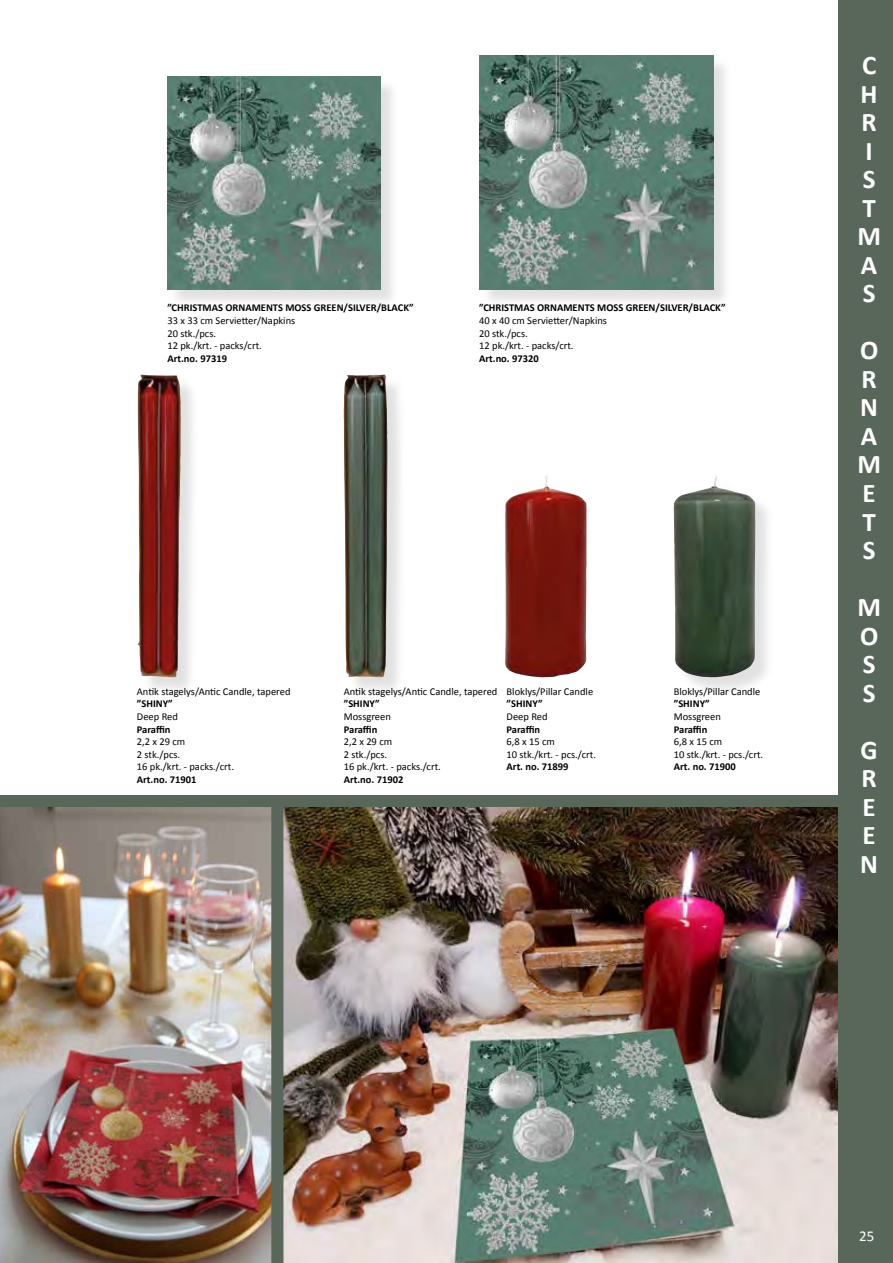
<style>
.page{position:relative;width:893px;height:1263px;background:#fff}
.page>*{position:absolute;margin:0;border:0;box-sizing:border-box;transform-origin:0 0}
.t1{font:700 27px/28.5px "Calibri";color:#fff}
.t2{font:15px "Calibri";color:#fff}
.t3{font:10.5px/12.6px "Calibri";color:#000}
.t4{font:700 10.5px "Calibri";color:#000}
</style>
<div class="page">
<img style="left:0;top:807px;width:271px;height:456px">
<img style="left:283px;top:807px;width:555px;height:456px">
<div style="left:140px;top:377px;width:59px;height:318px;background:#d8d8d8;opacity:.75"></div>
<img style="left:137px;top:374px;width:44px;height:303px">
<div style="left:346px;top:377px;width:60px;height:318px;background:#d8d8d8;opacity:.75"></div>
<img style="left:344px;top:374px;width:43px;height:303px">
<img style="left:505px;top:475px;width:82px;height:202px">
<div style="left:676px;top:479px;width:98px;height:217px;background:#d8d8d8;opacity:.75"></div>
<img style="left:674px;top:476px;width:81px;height:201px">
<div style="left:838px;top:0;width:55px;height:1263px;background:#59675a"></div>
<div style="left:170px;top:79px;width:229px;height:229px;background:#d8d8d8;opacity:.75"></div>
<img style="left:167px;top:77px;width:213px;height:212px">
<div style="left:481px;top:58px;width:250px;height:250px;background:#d8d8d8;opacity:.75"></div>
<img style="left:479px;top:55px;width:234px;height:234px">
<div style="left:0;top:795px;width:844px;height:12px;background:#59675a"></div>
<svg style="left:271px;top:807px;width:12px;height:456px;background:#5b685b"></svg>
<p class="t4" style="left:167px;top:300px;width:248px">”CHRISTMAS ORNAMENTS MOSS GREEN/SILVER/BLACK”</p>
<p class="t3" style="left:167px;top:314px;width:129px">33 x 33 cm Servietter/Napkins<br>20 stk./pcs.<br>12 pk./krt. - packs/crt.</p>
<p class="t4" style="left:167px;top:351px;width:61px">Art.no. 97319</p>
<p class="t4" style="left:479px;top:300px;width:248px">”CHRISTMAS ORNAMENTS MOSS GREEN/SILVER/BLACK”</p>
<p class="t3" style="left:479px;top:314px;width:129px">40 x 40 cm Servietter/Napkins<br>20 stk./pcs.<br>12 pk./krt. - packs/crt.</p>
<p class="t4" style="left:479px;top:351px;width:61px">Art.no. 97320</p>
<p class="t3" style="left:137px;top:685px;width:155px">Antik stagelys/Antic Candle, tapered</p>
<p class="t4" style="left:137px;top:696px;width:37px">”SHINY”</p>
<p class="t3" style="left:137px;top:710px;width:43px">Deep Red</p>
<p class="t4" style="left:137px;top:722px;width:35px">Paraffin</p>
<p class="t3" style="left:137px;top:735px;width:99px">2,2 x 29 cm<br>2 stk./pcs.<br>16 pk./krt. - packs./crt.</p>
<p class="t4" style="left:137px;top:772px;width:61px">Art.no. 71901</p>
<p class="t3" style="left:344px;top:685px;width:155px">Antik stagelys/Antic Candle, tapered</p>
<p class="t4" style="left:344px;top:696px;width:37px">”SHINY”</p>
<p class="t3" style="left:344px;top:710px;width:49px">Mossgreen</p>
<p class="t4" style="left:344px;top:722px;width:35px">Paraffin</p>
<p class="t3" style="left:344px;top:735px;width:99px">2,2 x 29 cm<br>2 stk./pcs.<br>16 pk./krt. - packs./crt.</p>
<p class="t4" style="left:344px;top:772px;width:61px">Art.no. 71902</p>
<p class="t3" style="left:507px;top:685px;width:88px">Bloklys/Pillar Candle</p>
<p class="t4" style="left:507px;top:696px;width:37px">”SHINY”</p>
<p class="t3" style="left:507px;top:710px;width:43px">Deep Red</p>
<p class="t4" style="left:507px;top:722px;width:35px">Paraffin</p>
<p class="t3" style="left:507px;top:735px;width:91px">6,8 x 15 cm<br>10 stk./krt. - pcs./crt.</p>
<p class="t4" style="left:507px;top:759px;width:63px">Art. no. 71899</p>
<p class="t3" style="left:674px;top:685px;width:88px">Bloklys/Pillar Candle</p>
<p class="t4" style="left:674px;top:696px;width:37px">”SHINY”</p>
<p class="t3" style="left:674px;top:710px;width:49px">Mossgreen</p>
<p class="t4" style="left:674px;top:722px;width:35px">Paraffin</p>
<p class="t3" style="left:674px;top:735px;width:91px">6,8 x 15 cm<br>10 stk./krt. - pcs./crt.</p>
<p class="t4" style="left:674px;top:759px;width:63px">Art. no. 71900</p>
<h1 class="t1" style="left:857px;top:50px;width:25px;text-align:center">C<br>H<br>R<br>I<br>S<br>T<br>M<br>A<br>S</h1>
<h1 class="t1" style="left:857px;top:335px;width:25px">O<br>R<br>N<br>A<br>M<br>E<br>T<br>S</h1>
<h1 class="t1" style="left:857px;top:592px;width:25px">M<br>O<br>S<br>S</h1>
<h1 class="t1" style="left:860px;top:734px;width:19px;text-align:justify">G R E E N</h1>
<h2 class="t2" style="left:859px;top:1226px;width:17px">25</h2>
</div>
